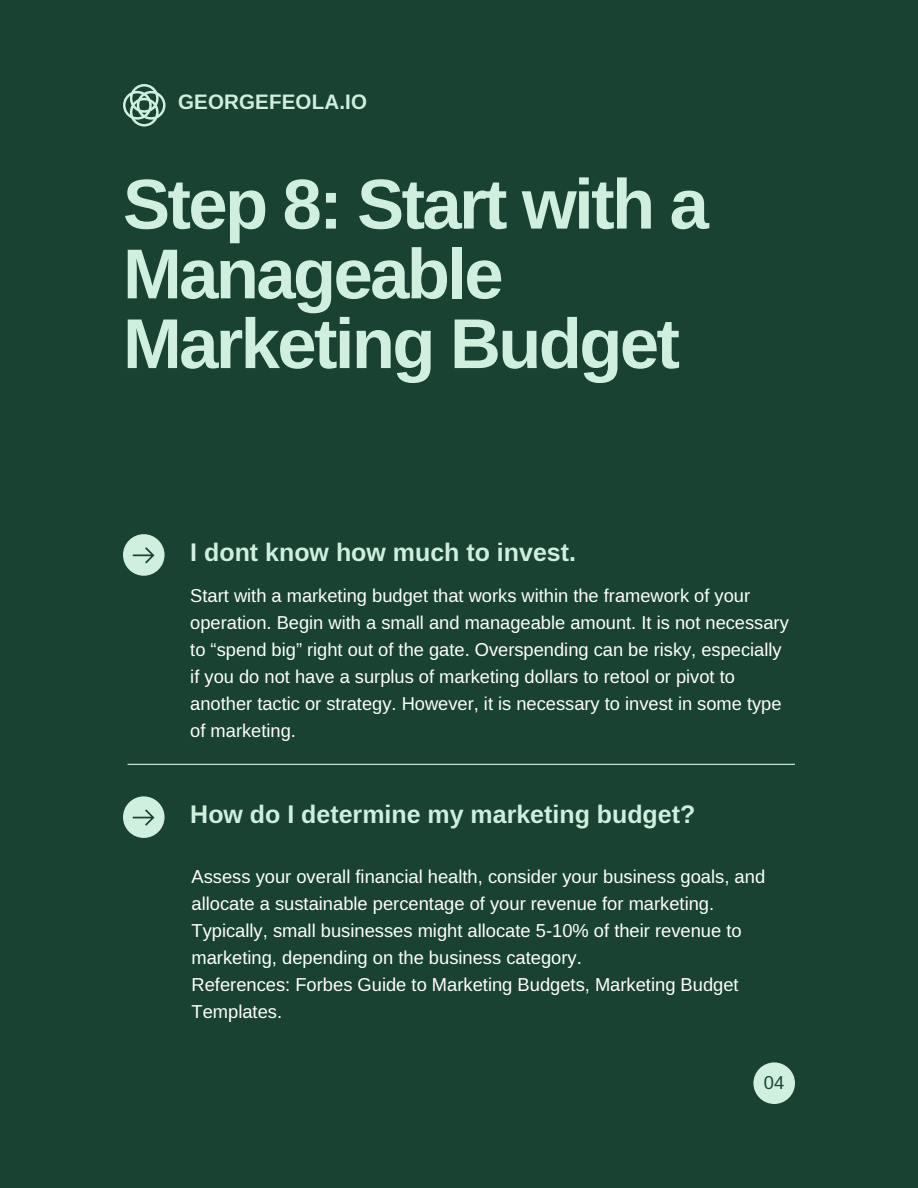
<style>
.page{position:relative;width:918px;height:1188px;background:#194232}
.page>*{position:absolute;margin:0;border:0;box-sizing:border-box;transform-origin:0 0}
.t1{font:700 70.65px/69.8px "Libra Sans";letter-spacing:-.035em;color:#d0efdf}
.t2{font:700 25.05px "Libra Sans";color:#d0efdf}
.t3{font:700 20.55px "Libra Sans";letter-spacing:.01em;color:#d0efdf}
.t4{font:18.3px/27px "Libra Sans";color:#fff}
.t5{font:18.3px "Libra Sans";color:#194232}
</style>
<div class="page">
<svg style="left:123px;top:84px;width:43px;height:43px"></svg>
<div style="left:753px;top:1062px;width:42px;height:42px;background:#d0efdf;border-radius:50%"></div>
<div style="left:123px;top:534px;width:42px;height:42px;background:#d0efdf;border-radius:50%"></div>
<svg style="left:133px;top:547px;width:22px;height:17px"></svg>
<div style="left:123px;top:796px;width:42px;height:42px;background:#d0efdf;border-radius:50%"></div>
<svg style="left:133px;top:809px;width:22px;height:17px"></svg>
<hr style="left:128px;top:764px;width:667px;height:1px;background:#d0efdf">
<h2 class="t3" style="left:178px;top:90px;width:190px">GEORGEFEOLA.IO</h2>
<p class="t1" style="left:123px;top:169px;width:587px">Step 8: Start with a<br>Manageable<br>Marketing Budget</p>
<p class="t2" style="left:190px;top:539px;width:387px">I dont know how much to invest.</p>
<h3 class="t4" style="left:190px;top:582px;width:600px">Start with a marketing budget that works within the framework of your operation. Begin with a small and manageable amount. It is not necessary to “spend big” right out of the gate. Overspending can be risky, especially if you do not have a surplus of marketing dollars to retool or pivot to another tactic or strategy. However, it is necessary to invest in some type of marketing.</h3>
<p class="t2" style="left:190px;top:801px;width:507px">How do I determine my marketing budget?</p>
<p class="t4" style="left:192px;top:863px;width:575px">Assess your overall financial health, consider your business goals, and allocate a sustainable percentage of your revenue for marketing.<br>Typically, small businesses might allocate 5-10% of their revenue to marketing, depending on the business category.</p>
<h2 class="t4" style="left:192px;top:971px;width:549px">References: Forbes Guide to Marketing Budgets, Marketing Budget<br>Templates.</h2>
<p class="t5" style="left:764px;top:1072px;width:22px">04</p>
</div>
